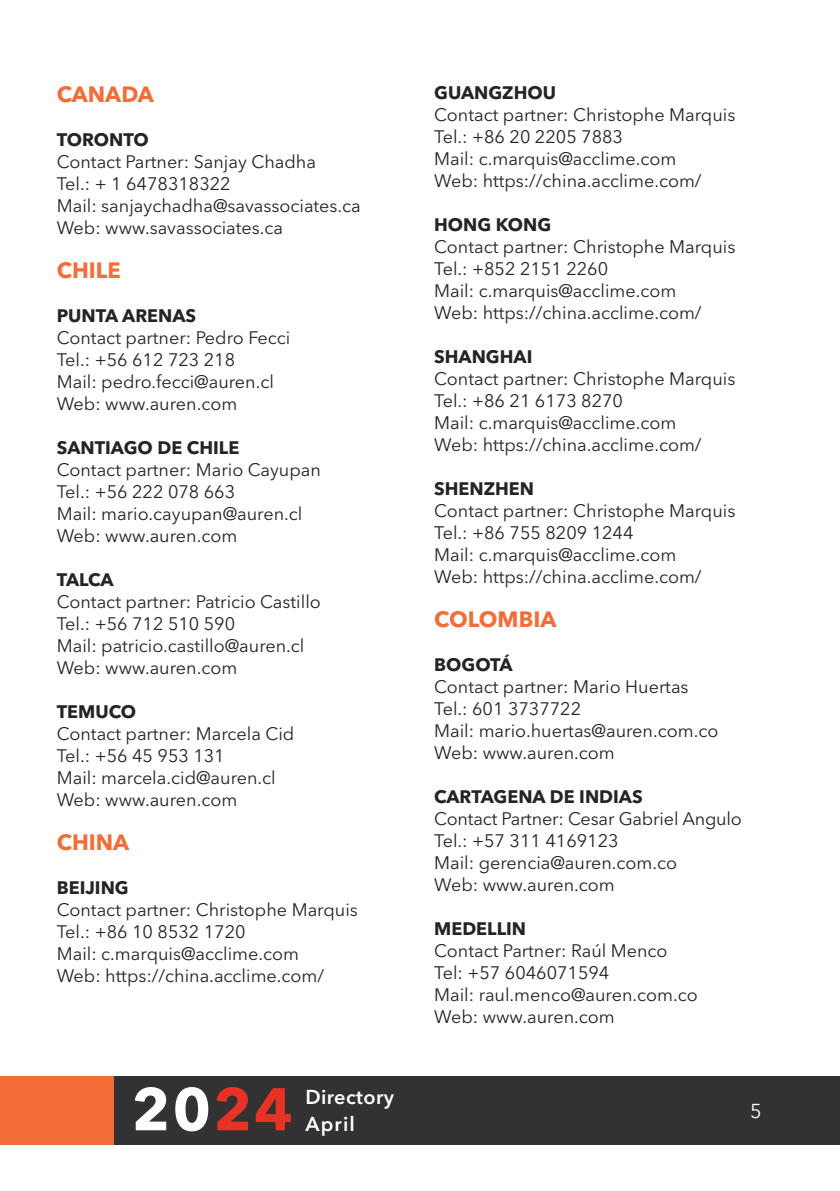
<style>
.page{position:relative;width:840px;height:1191px;background:#fff}
.page>*{position:absolute;margin:0;border:0;box-sizing:border-box;transform-origin:0 0}
.t1{font:700 59.6px "Avenir Next LT Pro";color:#fff}
.t2{font:700 22px "Avenir Next LT Pro";color:#f26d38}
.t3{font:600 20px/26.2px "Avenir Next LT Pro";letter-spacing:.02em;color:#fff}
.t4{font:20px "Avenir Next LT Pro";color:#fff}
.t5{font:18px/22px "Avenir Next LT Pro";color:#262324}
.t6{font:700 18px "Avenir Next LT Pro";color:#262324}
.s1{color:#e93226}
</style>
<div class="page">
<div style="left:109px;top:1076px;width:730px;height:68px;background:#333233"></div>
<div style="left:0;top:1076px;width:113px;height:68px;background:#f26d38"></div>
<p class="t2" style="left:57px;top:80px;width:99px">CANADA</p>
<p class="t6" style="left:57px;top:128px;width:93px">TORONTO</p>
<p class="t5" style="left:57px;top:150px;width:305px">Contact Partner: Sanjay Chadha<br>Tel.: + 1 6478318322<br>Mail: sanjaychadha@savassociates.ca<br>Web: www.savassociates.ca</p>
<p class="t2" style="left:57px;top:256px;width:66px">CHILE</p>
<p class="t6" style="left:57px;top:304px;width:141px">PUNTA ARENAS</p>
<p class="t5" style="left:57px;top:326px;width:235px">Contact partner: Pedro Fecci<br>Tel.: +56 612 723 218<br>Mail: pedro.fecci@auren.cl<br>Web: www.auren.com</p>
<p class="t6" style="left:57px;top:436px;width:184px">SANTIAGO DE CHILE</p>
<p class="t5" style="left:57px;top:458px;width:265px">Contact partner: Mario Cayupan<br>Tel.: +56 222 078 663<br>Mail: mario.cayupan@auren.cl<br>Web: www.auren.com</p>
<p class="t6" style="left:57px;top:568px;width:58px">TALCA</p>
<p class="t5" style="left:57px;top:590px;width:265px">Contact partner: Patricio Castillo<br>Tel.: +56 712 510 590<br>Mail: patricio.castillo@auren.cl<br>Web: www.auren.com</p>
<p class="t6" style="left:57px;top:700px;width:81px">TEMUCO</p>
<p class="t5" style="left:57px;top:722px;width:239px">Contact partner: Marcela Cid<br>Tel.: +56 45 953 131<br>Mail: marcela.cid@auren.cl<br>Web: www.auren.com</p>
<p class="t2" style="left:57px;top:828px;width:74px">CHINA</p>
<p class="t6" style="left:57px;top:876px;width:73px">BEIJING</p>
<p class="t5" style="left:57px;top:898px;width:302px">Contact partner: Christophe Marquis<br>Tel.: +86 10 8532 1720<br>Mail: c.marquis@acclime.com<br>Web: https://china.acclime.com/</p>
<h1 class="t1" style="left:132px;top:1072px;width:162px">20<span class="s1">24</span></h1>
<p class="t3" style="left:305px;top:1084px;width:90px">Directory<br>April</p>
<p class="t6" style="left:434px;top:81px;width:123px">GUANGZHOU</p>
<p class="t5" style="left:434px;top:103px;width:302px">Contact partner: Christophe Marquis<br>Tel.: +86 20 2205 7883<br>Mail: c.marquis@acclime.com<br>Web: https://china.acclime.com/</p>
<p class="t6" style="left:434px;top:213px;width:119px">HONG KONG</p>
<p class="t5" style="left:434px;top:235px;width:302px">Contact partner: Christophe Marquis<br>Tel.: +852 2151 2260<br>Mail: c.marquis@acclime.com<br>Web: https://china.acclime.com/</p>
<p class="t6" style="left:434px;top:345px;width:100px">SHANGHAI</p>
<p class="t5" style="left:434px;top:367px;width:302px">Contact partner: Christophe Marquis<br>Tel.: +86 21 6173 8270<br>Mail: c.marquis@acclime.com<br>Web: https://china.acclime.com/</p>
<p class="t6" style="left:434px;top:477px;width:101px">SHENZHEN</p>
<p class="t5" style="left:434px;top:499px;width:302px">Contact partner: Christophe Marquis<br>Tel.: +86 755 8209 1244<br>Mail: c.marquis@acclime.com<br>Web: https://china.acclime.com/</p>
<p class="t2" style="left:434px;top:605px;width:124px">COLOMBIA</p>
<p class="t6" style="left:434px;top:653px;width:80px">BOGOTÁ</p>
<p class="t5" style="left:434px;top:675px;width:285px">Contact partner: Mario Huertas<br>Tel.: 601 3737722<br>Mail: mario.huertas@auren.com.co<br>Web: www.auren.com</p>
<p class="t6" style="left:434px;top:785px;width:210px">CARTAGENA DE INDIAS</p>
<p class="t5" style="left:434px;top:807px;width:309px">Contact Partner: Cesar Gabriel Angulo<br>Tel.: +57 311 4169123<br>Mail: gerencia@auren.com.co<br>Web: www.auren.com</p>
<p class="t6" style="left:434px;top:917px;width:93px">MEDELLIN</p>
<p class="t5" style="left:434px;top:939px;width:265px">Contact Partner: Raúl Menco<br>Tel: +57 6046071594<br>Mail: raul.menco@auren.com.co<br>Web: www.auren.com</p>
<p class="t4" style="left:749px;top:1099px;width:13px">5</p>
</div>
